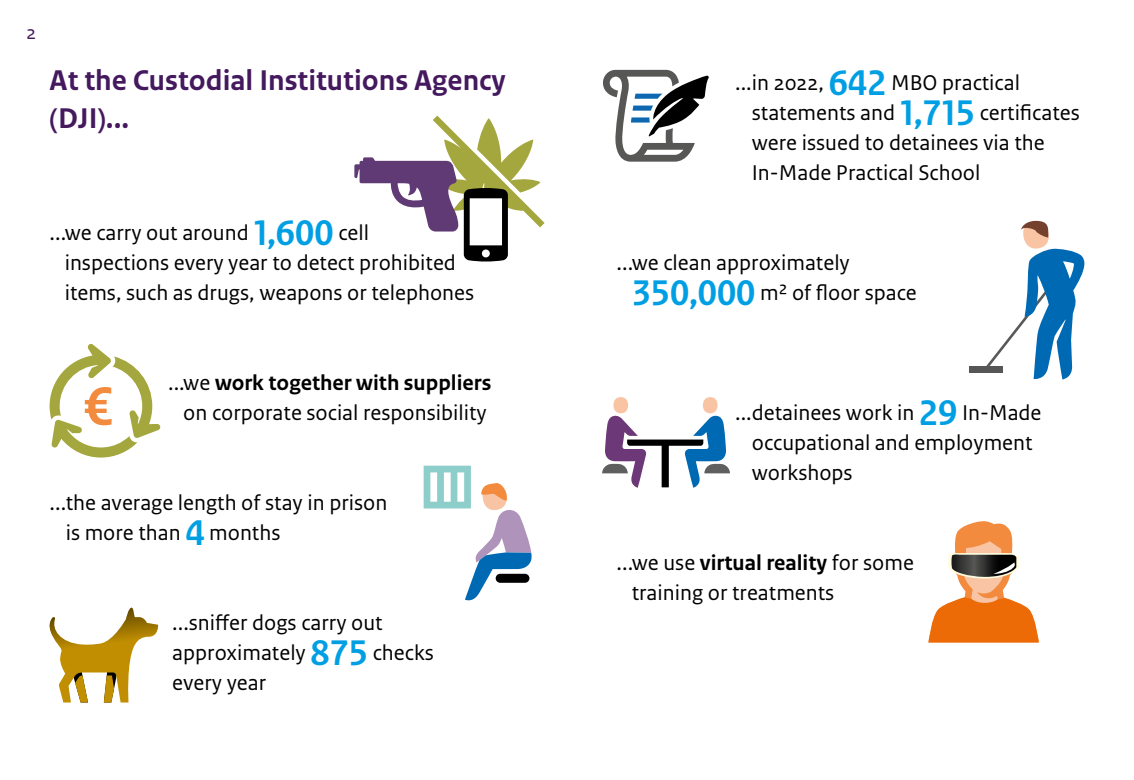
<style>
.page{position:relative;width:1134px;height:780px;background:#fff}
.page>*{position:absolute;margin:0;border:0;box-sizing:border-box;transform-origin:0 0}
.H2_Hoofdstukkop_Kleiner{font:700 30px/37.5px "Rijksoverheid Sans Text";color:#44195e}
.P_Broodtekst{font:22.5px/30px "Rijksoverheid Sans Text";color:#000}
.t1{font:20px "Rijksoverheid Sans Text";color:#44195e}
.s1{font-family:"Rijksoverheid Sans Heading";font-weight:700;font-size:37.5px;color:#009fe3}
.s2{font-weight:700}
</style>
<div class="page">
<svg style="left:49px;top:607px;width:110px;height:95px"></svg>
<svg style="left:50px;top:344px;width:110px;height:113px"></svg>
<div style="left:703px;top:397px;width:14px;height:16px;background:#f9c4a3;border-radius:50%"></div>
<svg style="left:602px;top:413px;width:128px;height:74px"></svg>
<div style="left:613px;top:397px;width:15px;height:16px;background:#f9c4a3;border-radius:50%"></div>
<svg style="left:603px;top:70px;width:106px;height:92px"></svg>
<div style="left:969px;top:366px;width:34px;height:6px;background:#575656"></div>
<svg style="left:982px;top:220px;width:102px;height:160px"></svg>
<svg style="left:424px;top:465px;width:108px;height:136px"></svg>
<svg style="left:354px;top:116px;width:191px;height:146px"></svg>
<svg style="left:928px;top:521px;width:111px;height:121px"></svg>
<p class="t1" style="left:26px;top:21px;width:11px">2</p>
<h1 class="H2_Hoofdstukkop_Kleiner" style="left:50px;top:62px;width:458px">At the Custodial Institutions Agency (DJI)...</h1>
<p class="P_Broodtekst" style="left:65px;top:218px;width:411px;text-indent:-15px">...we carry out around <span class="s1">1,600</span> cell inspections every year to detect prohibited items, such as drugs, weapons or telephones</p>
<p class="P_Broodtekst" style="left:168px;top:368px;width:325px;text-align:center">...we <span class="s2">work together with suppliers </span>on corporate social responsibility</p>
<p class="P_Broodtekst" style="left:66px;top:488px;width:323px;text-indent:-16px">...the average length of stay in prison is more than <span class="s1">4</span> months</p>
<p class="P_Broodtekst" style="left:172px;top:608px;width:263px">...sniffer dogs carry out approximately <span class="s1">875</span> checks every year</p>
<p class="P_Broodtekst" style="left:752px;top:68px;width:330px;text-indent:-17px">...in 2022, <span class="s1">642</span> MBO practical statements and <span class="s1">1,715</span> certificates were issued to detainees via the<br>In-Made Practical School</p>
<p class="P_Broodtekst" style="left:632px;top:248px;width:287px;text-indent:-15px">...we clean approximately<br><span class="s1">350,000</span> m² of floor space</p>
<p class="P_Broodtekst" style="left:752px;top:398px;width:291px;text-indent:-17px">...detainees work in <span class="s1">29</span> In-Made occupational and employment workshops</p>
<p class="P_Broodtekst" style="left:632px;top:548px;width:284px;text-indent:-15px">...we use <span class="s2">virtual reality</span> for some training or treatments</p>
</div>
